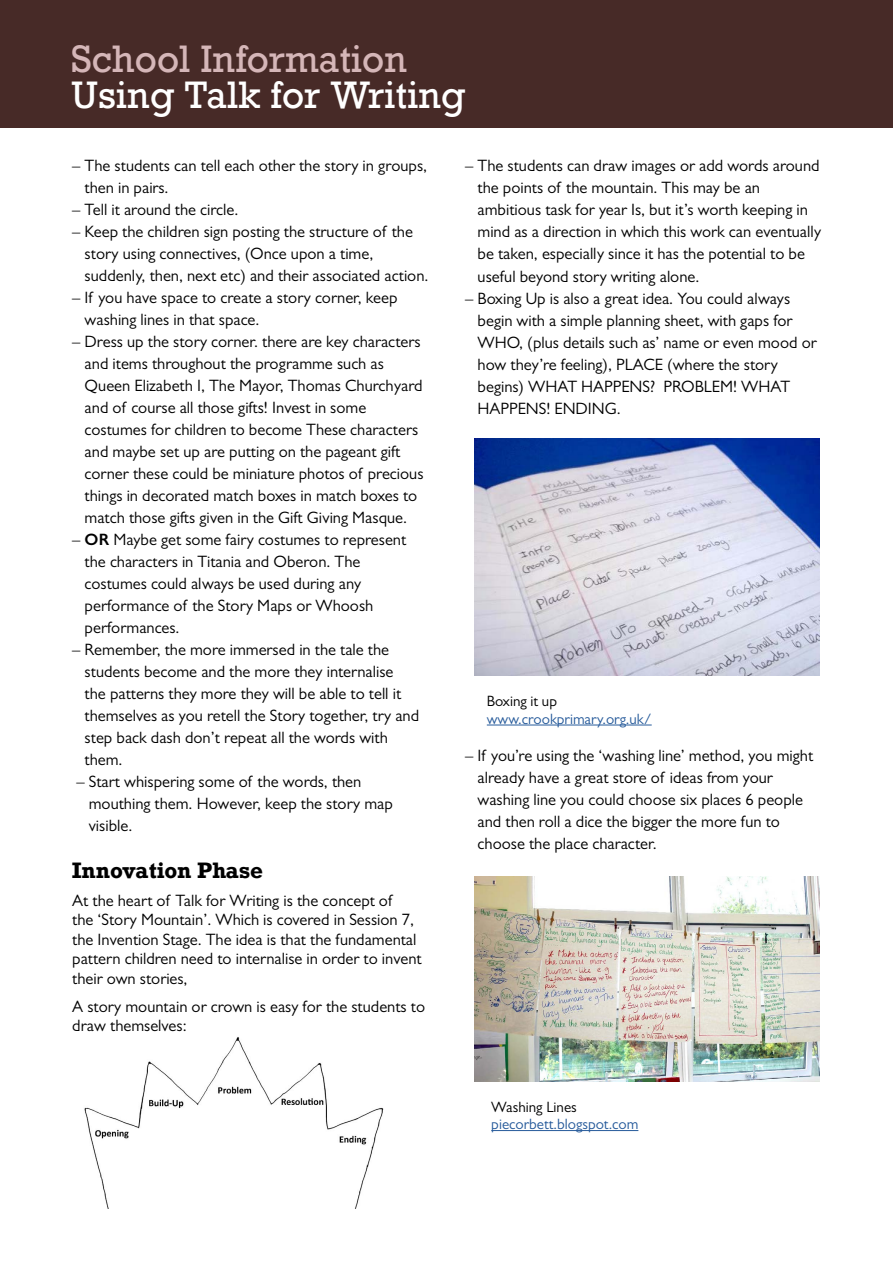
<style>
.page{position:relative;width:893px;height:1263px;background:#fff}
.page>*{position:absolute;margin:0;border:0;box-sizing:border-box;transform-origin:0 0}
.t1{font:36px "Rockwell";color:#fff}
.t2{font:36px "Rockwell";color:#d5b6b8}
.t3{font:700 21px "Rockwell";color:#000}
.t4{font:16.5px/22px "Gill Sans MT Std";color:#000}
.t5{font:15px "Gill Sans MT Std";color:#275b9b}
.t6{font:15px "Gill Sans MT Std";color:#000}
.s1{font-family:"Gill Sans";font-weight:600}
</style>
<div class="page">
<div style="left:0;top:0;width:893px;height:128px;background:#472a27"></div>
<img style="left:84px;top:1037px;width:299px;height:172px">
<hr style="left:487px;top:725px;width:165px;height:1px;background:#275b9b">
<img style="left:475px;top:876px;width:345px;height:206px">
<hr style="left:491px;top:1130px;width:147px;height:1px;background:#275b9b">
<img style="left:474px;top:438px;width:345px;height:237px">
<h1 class="t2" style="left:71px;top:37px;width:337px">School Information</h1>
<h1 class="t1" style="left:71px;top:73px;width:396px">Using Talk for Writing</h1>
<p class="t4" style="left:85px;top:154px;width:344px;text-indent:-12px">– The students can tell each other the story in groups, then in pairs.</p>
<p class="t4" style="left:72px;top:198px;width:168px">– Tell it around the circle.</p>
<p class="t4" style="left:85px;top:220px;width:345px;text-indent:-12px">– Keep the children sign posting the structure of the story using connectives, (Once upon a time, suddenly, then, next etc) and their associated action.</p>
<p class="t4" style="left:85px;top:286px;width:314px;text-indent:-12px">– If you have space to create a story corner, keep washing lines in that space.</p>
<p class="t4" style="left:85px;top:330px;width:340px;text-indent:-12px">– Dress up the story corner. there are key characters and items throughout the programme such as Queen Elizabeth I, The Mayor, Thomas Churchyard and of course all those gifts! Invest in some costumes for children to become These characters and maybe set up are putting on the pageant gift corner these could be miniature photos of precious things in decorated match boxes in match boxes to match those gifts given in the Gift Giving Masque.</p>
<p class="t4" style="left:85px;top:528px;width:323px;text-indent:-12px">– <span class="s1">OR</span> Maybe get some fairy costumes to represent the characters in Titania and Oberon. The costumes could always be used during any performance of the Story Maps or Whoosh performances.</p>
<p class="t4" style="left:85px;top:638px;width:336px;text-indent:-12px">– Remember, the more immersed in the tale the students become and the more they internalise<br>the patterns they more they will be able to tell it themselves as you retell the Story together, try and step back dash don’t repeat all the words with them.</p>
<p class="t4" style="left:89px;top:770px;width:306px;text-indent:-12px">– Start whispering some of the words, then mouthing them. However, keep the story map visible.</p>
<p class="t3" style="left:72px;top:857px;width:192px">Innovation Phase</p>
<p class="t4" style="left:72px;top:890px;width:351px;line-height:19.5px">At the heart of Talk for Writing is the concept of<br>the ‘Story Mountain’. Which is covered in Session 7, the Invention Stage. The idea is that the fundamental pattern children need to internalise in order to invent their own stories,</p>
<p class="t4" style="left:72px;top:996px;width:354px;line-height:19.5px">A story mountain or crown is easy for the students to draw themselves:</p>
<p class="t4" style="left:478px;top:154px;width:345px;text-indent:-12px">– The students can draw images or add words around the points of the mountain. This may be an ambitious task for year Is, but it’s worth keeping in mind as a direction in which this work can eventually be taken, especially since it has the potential to be</p>
<p class="t4" style="left:478px;top:265px;width:223px">useful beyond story writing alone.</p>
<p class="t4" style="left:478px;top:287px;width:341px;text-indent:-12px">– Boxing Up is also a great idea. You could always begin with a simple planning sheet, with gaps for WHO, (plus details such as’ name or even mood or how they’re feeling), PLACE (where the story begins) WHAT HAPPENS? PROBLEM! WHAT HAPPENS! ENDING.</p>
<p class="t6" style="left:487px;top:692px;width:72px">Boxing it up</p>
<p class="t5" style="left:487px;top:709px;width:166px">www.crookprimary.org.uk/</p>
<p class="t4" style="left:478px;top:744px;width:337px;text-indent:-12px">– If you’re using the ‘washing line’ method, you might already have a great store of ideas from your washing line you could choose six places 6 people and then roll a dice the bigger the more fun to choose the place character.</p>
<p class="t6" style="left:491px;top:1098px;width:87px">Washing Lines</p>
<p class="t5" style="left:491px;top:1115px;width:149px">piecorbett.blogspot.com</p>
</div>
